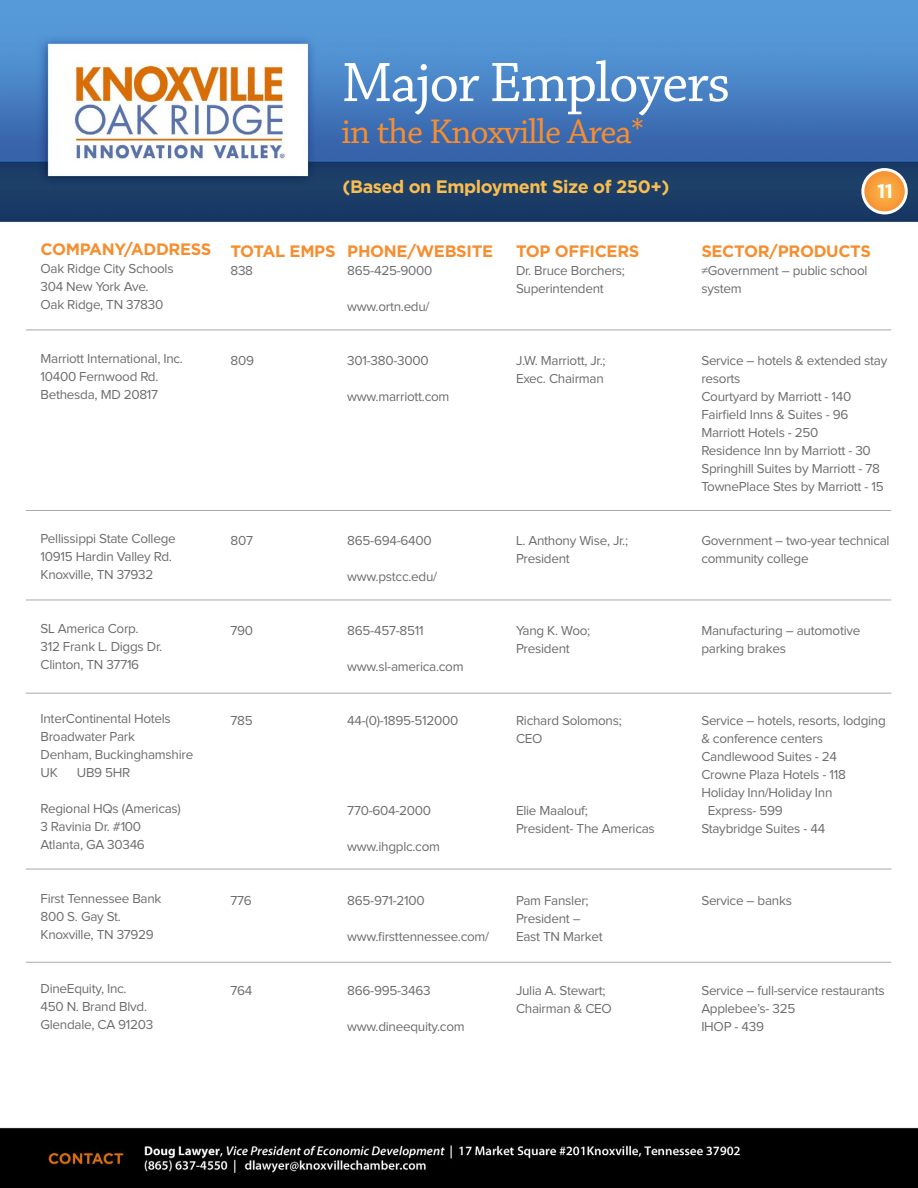
<style>
.page{position:relative;width:918px;height:1188px;background:#fff}
.page>*{position:absolute;margin:0;border:0;box-sizing:border-box;transform-origin:0 0}
.t1{font:58.5px "Chaparral Pro";letter-spacing:-.025em;color:#fff}
.t2{font:36px "Chaparral Pro";letter-spacing:-.025em;color:#f68e30}
.t3{font:700 19.5px "Gotham";color:#fff}
.t4{font:700 18px "Gotham";letter-spacing:-.025em;color:#fabd4f}
.t5{font:700 16.5px "Gotham";letter-spacing:-.02em;color:#f68e30}
.t6{font:13.5px/18px "Proxima Nova";letter-spacing:-.02em;color:#6c6d70}
</style>
<div class="page">
<img style="left:0;top:0;width:918px;height:1188px">
<svg style="left:863px;top:170px;width:43px;height:43px"></svg>
<div style="left:861px;top:168px;width:47px;height:46px;border:3px solid #fff;border-radius:50%"></div>
<hr style="left:26px;top:869px;width:865px;height:1px;background:#a8a9ad">
<hr style="left:26px;top:962px;width:865px;height:1px;background:#a8a9ad">
<hr style="left:26px;top:330px;width:865px;height:1px;background:#a8a9ad">
<hr style="left:26px;top:510px;width:865px;height:1px;background:#a8a9ad">
<hr style="left:26px;top:600px;width:865px;height:1px;background:#a8a9ad">
<hr style="left:26px;top:693px;width:865px;height:1px;background:#a8a9ad">
<p class="t5" style="left:40px;top:240px;width:173px">COMPANY/ADDRESS</p>
<p class="t6" style="left:40px;top:260px;width:135px">Oak Ridge City Schools</p>
<p class="t6" style="left:40px;top:278px;width:110px">304 New York Ave.</p>
<p class="t6" style="left:40px;top:296px;width:124px">Oak Ridge, TN 37830</p>
<p class="t6" style="left:40px;top:350px;width:144px">Marriott International, Inc.</p>
<p class="t6" style="left:40px;top:368px;width:120px">10400 Fernwood Rd.</p>
<p class="t6" style="left:40px;top:386px;width:119px">Bethesda, MD 20817</p>
<p class="t6" style="left:40px;top:530px;width:137px">Pellissippi State College</p>
<p class="t6" style="left:40px;top:548px;width:133px">10915 Hardin Valley Rd.</p>
<p class="t6" style="left:40px;top:566px;width:114px">Knoxville, TN 37932</p>
<p class="t6" style="left:40px;top:620px;width:100px">SL America Corp.</p>
<p class="t6" style="left:40px;top:638px;width:123px">312 Frank L. Diggs Dr.</p>
<p class="t6" style="left:40px;top:656px;width:100px">Clinton, TN 37716</p>
<p class="t6" style="left:40px;top:710px;width:132px">InterContinental Hotels</p>
<p class="t6" style="left:40px;top:728px;width:96px">Broadwater Park</p>
<p class="t6" style="left:40px;top:746px;width:154px">Denham, Buckinghamshire</p>
<p class="t6" style="left:40px;top:764px;width:19px">UK</p>
<p class="t6" style="left:77px;top:764px;width:55px">UB9 5HR</p>
<p class="t6" style="left:40px;top:800px;width:142px">Regional HQs (Americas)</p>
<p class="t6" style="left:40px;top:818px;width:102px">3 Ravinia Dr. #100</p>
<p class="t6" style="left:40px;top:836px;width:106px">Atlanta, GA 30346</p>
<p class="t6" style="left:40px;top:890px;width:123px">First Tennessee Bank</p>
<p class="t6" style="left:40px;top:908px;width:82px">800 S. Gay St.</p>
<p class="t6" style="left:40px;top:926px;width:115px">Knoxville, TN 37929</p>
<p class="t6" style="left:40px;top:980px;width:88px">DineEquity, Inc.</p>
<p class="t6" style="left:40px;top:998px;width:108px">450 N. Brand Blvd.</p>
<p class="t6" style="left:40px;top:1016px;width:114px">Glendale, CA 91203</p>
<p class="t1" style="left:342px;top:50px;width:390px">Major Employers</p>
<p class="t2" style="left:342px;top:112px;width:304px">in the Knoxville Area*</p>
<p class="t4" style="left:343px;top:177px;width:328px">(Based on Employment Size of 250+)</p>
<p class="t3" style="left:877px;top:180px;width:18px">11</p>
<p class="t5" style="left:230px;top:241px;width:107px">TOTAL EMPS</p>
<p class="t6" style="left:230px;top:262px;width:24px">838</p>
<p class="t5" style="left:347px;top:241px;width:147px">PHONE/WEBSITE</p>
<p class="t6" style="left:347px;top:262px;width:87px">865-425-9000</p>
<p class="t6" style="left:347px;top:298px;width:84px">www.ortn.edu/</p>
<p class="t5" style="left:516px;top:241px;width:125px">TOP OFFICERS</p>
<p class="t6" style="left:516px;top:262px;width:110px">Dr. Bruce Borchers;</p>
<p class="t6" style="left:516px;top:280px;width:89px">Superintendent</p>
<p class="t5" style="left:701px;top:241px;width:171px">SECTOR/PRODUCTS</p>
<p class="t6" style="left:701px;top:262px;width:168px">≠Government – public school system</p>
<p class="t6" style="left:230px;top:352px;width:25px">809</p>
<p class="t6" style="left:347px;top:352px;width:83px">301-380-3000</p>
<p class="t6" style="left:347px;top:388px;width:104px">www.marriott.com</p>
<p class="t6" style="left:516px;top:352px;width:91px">J.W. Marriott, Jr.;</p>
<p class="t6" style="left:516px;top:370px;width:89px">Exec. Chairman</p>
<p class="t6" style="left:701px;top:352px;width:188px">Service – hotels &amp; extended stay resorts</p>
<p class="t6" style="left:701px;top:388px;width:152px">Courtyard by Marriott - 140</p>
<p class="t6" style="left:701px;top:406px;width:149px">Fairfield Inns &amp; Suites - 96</p>
<p class="t6" style="left:701px;top:424px;width:119px">Marriott Hotels - 250</p>
<p class="t6" style="left:701px;top:442px;width:171px">Residence Inn by Marriott - 30</p>
<p class="t6" style="left:701px;top:460px;width:180px">Springhill Suites by Marriott - 78</p>
<p class="t6" style="left:701px;top:478px;width:184px">TownePlace Stes by Marriott - 15</p>
<p class="t6" style="left:230px;top:532px;width:24px">807</p>
<p class="t6" style="left:347px;top:532px;width:86px">865-694-6400</p>
<p class="t6" style="left:347px;top:568px;width:91px">www.pstcc.edu/</p>
<p class="t6" style="left:516px;top:532px;width:114px">L. Anthony Wise, Jr.;</p>
<p class="t6" style="left:516px;top:550px;width:55px">President</p>
<p class="t6" style="left:701px;top:532px;width:190px">Government – two-year technical community college</p>
<p class="t6" style="left:230px;top:622px;width:24px">790</p>
<p class="t6" style="left:347px;top:622px;width:78px">865-457-8511</p>
<p class="t6" style="left:347px;top:658px;width:118px">www.sl-america.com</p>
<p class="t6" style="left:516px;top:622px;width:76px">Yang K. Woo;</p>
<p class="t6" style="left:516px;top:640px;width:55px">President</p>
<p class="t6" style="left:701px;top:622px;width:161px">Manufacturing – automotive parking brakes</p>
<p class="t6" style="left:230px;top:712px;width:24px">785</p>
<p class="t6" style="left:347px;top:712px;width:113px">44-(0)-1895-512000</p>
<p class="t6" style="left:347px;top:802px;width:85px">770-604-2000</p>
<p class="t6" style="left:347px;top:838px;width:94px">www.ihgplc.com</p>
<p class="t6" style="left:516px;top:712px;width:107px">Richard Solomons;</p>
<p class="t6" style="left:516px;top:730px;width:28px">CEO</p>
<p class="t6" style="left:516px;top:802px;width:73px">Elie Maalouf;</p>
<p class="t6" style="left:516px;top:820px;width:140px">President- The Americas</p>
<p class="t6" style="left:701px;top:712px;width:186px">Service – hotels, resorts, lodging &amp; conference centers</p>
<p class="t6" style="left:701px;top:748px;width:137px">Candlewood Suites - 24</p>
<p class="t6" style="left:701px;top:766px;width:146px">Crowne Plaza Hotels - 118</p>
<p class="t6" style="left:701px;top:784px;width:133px">Holiday Inn/Holiday Inn</p>
<p class="t6" style="left:708px;top:802px;width:77px">Express- 599</p>
<p class="t6" style="left:701px;top:820px;width:125px">Staybridge Suites - 44</p>
<p class="t6" style="left:230px;top:892px;width:23px">776</p>
<p class="t6" style="left:347px;top:892px;width:79px">865-971-2100</p>
<p class="t6" style="left:347px;top:928px;width:143px">www.firsttennessee.com/</p>
<p class="t6" style="left:516px;top:892px;width:74px">Pam Fansler;</p>
<p class="t6" style="left:516px;top:910px;width:66px">President –</p>
<p class="t6" style="left:516px;top:928px;width:88px">East TN Market</p>
<p class="t6" style="left:701px;top:892px;width:92px">Service – banks</p>
<p class="t6" style="left:230px;top:982px;width:23px">764</p>
<p class="t6" style="left:347px;top:982px;width:85px">866-995-3463</p>
<p class="t6" style="left:347px;top:1018px;width:119px">www.dineequity.com</p>
<p class="t6" style="left:516px;top:982px;width:91px">Julia A. Stewart;</p>
<p class="t6" style="left:516px;top:1000px;width:97px">Chairman &amp; CEO</p>
<p class="t6" style="left:701px;top:982px;width:185px">Service – full-service restaurants</p>
<p class="t6" style="left:701px;top:1000px;width:96px">Applebee’s- 325</p>
<p class="t6" style="left:701px;top:1018px;width:64px">IHOP - 439</p>
</div>
